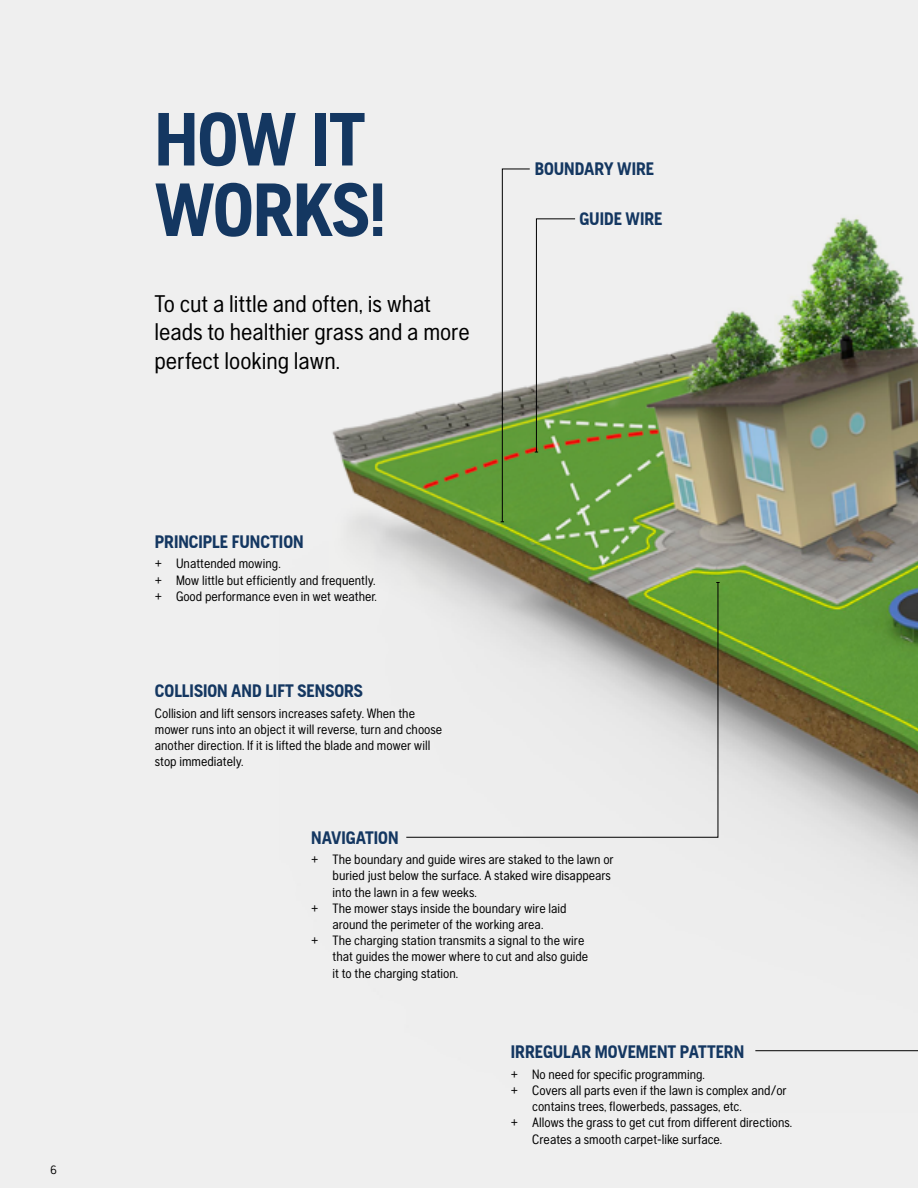
<style>
.page{position:relative;width:918px;height:1188px;background:#efefef}
.page>*{position:absolute;margin:0;border:0;box-sizing:border-box;transform-origin:0 0}
.t1{font:700 75px/70.5px "Husqvarna Gothic";letter-spacing:-.01em;color:#143761}
.t2{font:24px/28.8px "Husqvarna Gothic";letter-spacing:-.005em;color:#000}
.t3{font:700 18px "Husqvarna Gothic";color:#143761}
.t4{font:13.5px/16.2px "Husqvarna Gothic";color:#000}
.t5{font:12px "Husqvarna Gothic";color:#000}
</style>
<div class="page">
<img style="left:332px;top:217px;width:586px;height:835px">
<svg style="left:755px;top:787px;width:163px;height:264px"></svg>
<svg style="left:501px;top:168px;width:75px;height:355px"></svg>
<svg style="left:406px;top:582px;width:313px;height:256px"></svg>
<p class="t5" style="left:51px;top:1163px;width:8px">6</p>
<h1 class="t1" style="left:155px;top:103px;width:235px">HOW IT<br>WORKS!</h1>
<h2 class="t2" style="left:155px;top:289px;width:317px">To cut a little and often, is what leads to healthier grass and a more perfect looking lawn.</h2>
<h3 class="t3" style="left:155px;top:531px;width:150px">PRINCIPLE FUNCTION</h3>
<p class="t4" style="left:155px;top:556px;width:224px">+ Unattended mowing.<br>+ Mow little but efficiently and frequently. + Good performance even in wet weather.</p>
<h3 class="t3" style="left:155px;top:681px;width:210px">COLLISION AND LIFT SENSORS</h3>
<p class="t4" style="left:155px;top:705px;width:289px">Collision and lift sensors increases safety. When the mower runs into an object it will reverse, turn and choose another direction. If it is lifted the blade and mower will stop immediately.</p>
<h3 class="t3" style="left:535px;top:158px;width:121px">BOUNDARY WIRE</h3>
<h3 class="t3" style="left:580px;top:208px;width:85px">GUIDE WIRE</h3>
<h3 class="t3" style="left:311px;top:827px;width:89px">NAVIGATION</h3>
<p class="t4" style="left:311px;top:851px;width:304px">+ The boundary and guide wires are staked to the lawn or</p>
<p class="t4" style="left:333px;top:867px;width:280px">buried just below the surface. A staked wire disappears</p>
<p class="t4" style="left:333px;top:884px;width:146px">into the lawn in a few weeks.</p>
<p class="t4" style="left:311px;top:900px;width:257px">+ The mower stays inside the boundary wire laid</p>
<p class="t4" style="left:333px;top:916px;width:212px">around the perimeter of the working area.</p>
<p class="t4" style="left:311px;top:932px;width:275px">+ The charging station transmits a signal to the wire</p>
<p class="t4" style="left:333px;top:948px;width:257px">that guides the mower where to cut and also guide</p>
<p class="t4" style="left:333px;top:965px;width:127px">it to the charging station.</p>
<h3 class="t3" style="left:511px;top:1042px;width:235px">IRREGULAR MOVEMENT PATTERN</h3>
<p class="t4" style="left:511px;top:1066px;width:196px">+ No need for specific programming.</p>
<p class="t4" style="left:511px;top:1082px;width:277px">+ Covers all parts even if the lawn is complex and/or</p>
<p class="t4" style="left:532px;top:1098px;width:211px">contains trees, flowerbeds, passages, etc.</p>
<p class="t4" style="left:511px;top:1115px;width:283px">+ Allows the grass to get cut from different directions.</p>
<p class="t4" style="left:532px;top:1131px;width:192px">Creates a smooth carpet-like surface.</p>
</div>
